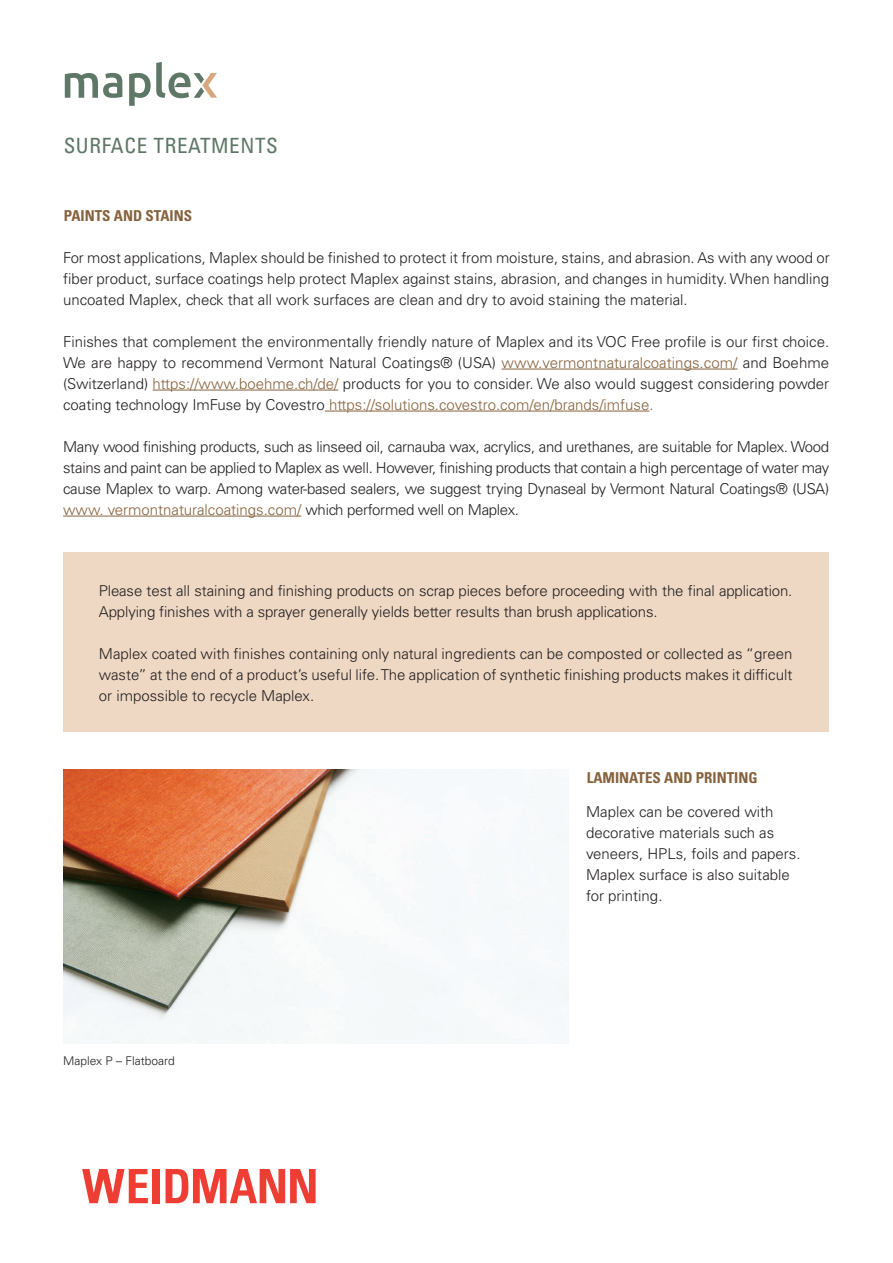
<style>
.page{position:relative;width:893px;height:1263px;background:#fff}
.page>*{position:absolute;margin:0;border:0;box-sizing:border-box;transform-origin:0 0}
._1_title_14_18_30{font:condensed 21px "Univers";letter-spacing:.03em;color:#5f7767}
.t1{font:300 15px/21px "Univers";color:#231f20;text-align:justify}
.t2{font:700 condensed 15px "Univers";color:#86623d}
.t3{font:300 12px "Univers";color:#231f20}
.s1{color:#86623d}
</style>
<div class="page">
<div style="left:63px;top:553px;width:765px;height:179px;background:#eed8c4"></div>
<img style="left:64px;top:770px;width:504px;height:274px">
<hr style="left:502px;top:369px;width:235px;height:1px;background:#86623d">
<hr style="left:153px;top:390px;width:185px;height:1px;background:#86623d">
<hr style="left:325px;top:411px;width:324px;height:1px;background:#86623d">
<hr style="left:63px;top:516px;width:238px;height:1px;background:#86623d">
<svg style="left:82px;top:1169px;width:66px;height:34px"></svg>
<div style="left:153px;top:1169px;width:7px;height:34px;background:#ee3e34"></div>
<svg style="left:166px;top:1169px;width:150px;height:34px"></svg>
<svg style="left:65px;top:73px;width:57px;height:25px"></svg>
<svg style="left:129px;top:62px;width:88px;height:44px"></svg>
<p class="_1_title_14_18_30" style="left:64px;top:132px;width:216px">SURFACE TREATMENTS</p>
<p class="t2" style="left:64px;top:206px;width:130px">PAINTS AND STAINS</p>
<p class="t1" style="left:63px;top:247px;width:768px">For most applications, Maplex should be finished to protect it from moisture, stains, and abrasion. As with any wood or fiber product, surface coatings help protect Maplex against stains, abrasion, and changes in humidity. When handling uncoated Maplex, check that all work surfaces are clean and dry to avoid staining the material.</p>
<p class="t1" style="left:63px;top:331px;width:768px">Finishes that complement the environmentally friendly nature of Maplex and its VOC Free profile is our first choice.<br>We are happy to recommend Vermont Natural Coatings® (USA) <span class="s1">www.vermontnaturalcoatings.com/</span> and Boehme (Switzerland) <span class="s1">https://www.boehme.ch/de/</span> products for you to consider. We also would suggest considering powder coating technology ImFuse by Covestro <span class="s1">https://solutions.covestro.com/en/brands/imfuse.</span></p>
<p class="t1" style="left:63px;top:436px;width:768px">Many wood finishing products, such as linseed oil, carnauba wax, acrylics, and urethanes, are suitable for Maplex. Wood stains and paint can be applied to Maplex as well. However, finishing products that contain a high percentage of water may cause Maplex to warp. Among water-based sealers, we suggest trying Dynaseal by Vermont Natural Coatings® (USA) <span class="s1">www. vermontnaturalcoatings.com/</span> which performed well on Maplex.</p>
<p class="t1" style="left:99px;top:580px;width:695px">Please test all staining and finishing products on scrap pieces before proceeding with the final application.<br>Applying finishes with a sprayer generally yields better results than brush applications.</p>
<p class="t1" style="left:99px;top:643px;width:695px">Maplex coated with finishes containing only natural ingredients can be composted or collected as “green waste” at the end of a product’s useful life. The application of synthetic finishing products makes it difficult or impossible to recycle Maplex.</p>
<p class="t2" style="left:587px;top:768px;width:172px">LAMINATES AND PRINTING</p>
<p class="t3" style="left:63px;top:1053px;width:113px">Maplex P – Flatboard</p>
<p class="t1" style="left:586px;top:801px;width:216px;text-align:left">Maplex can be covered with decorative materials such as veneers, HPLs, foils and papers.<br>Maplex surface is also suitable for printing.</p>
</div>
